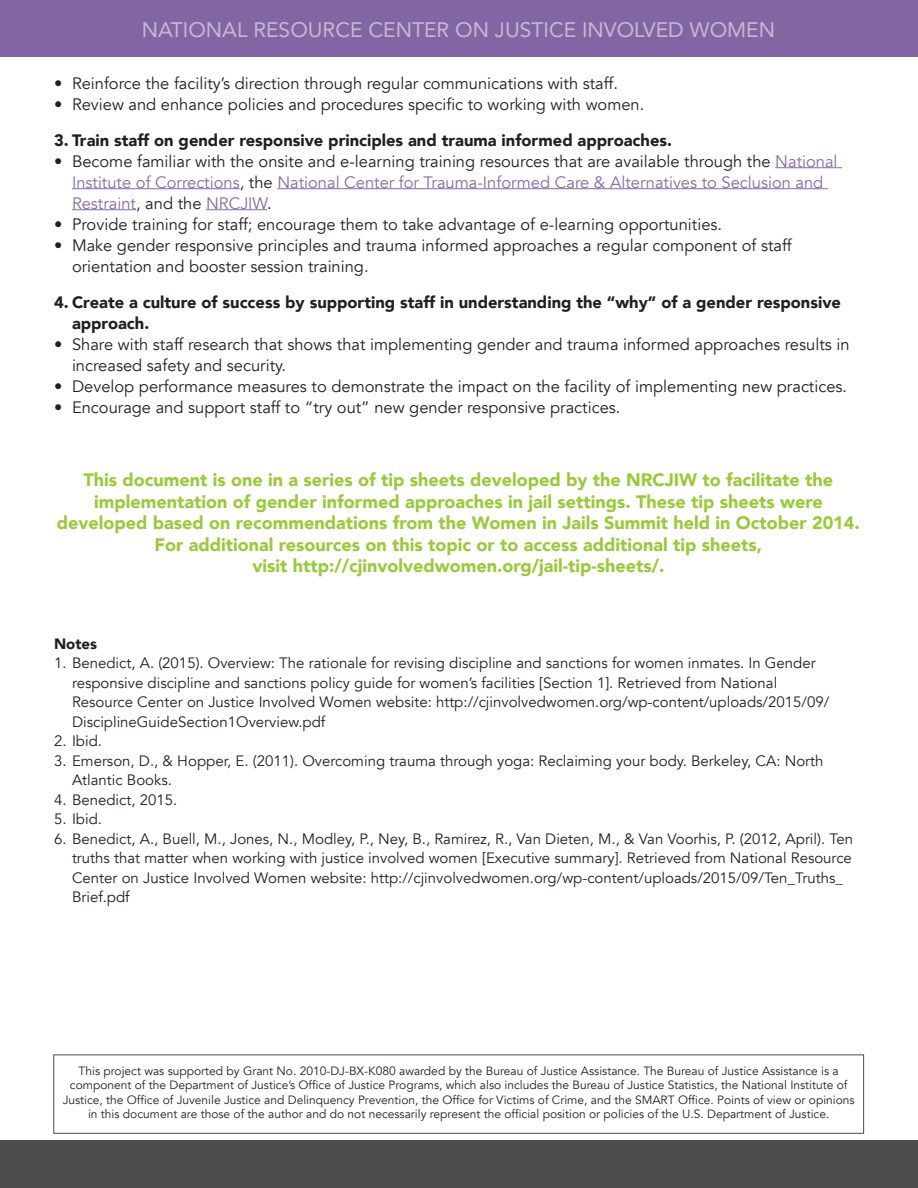
<style>
.page{position:relative;width:918px;height:1188px;background:#fff}
.page>*{position:absolute;margin:0;border:0;box-sizing:border-box;transform-origin:0 0}
.t1{font:21px "Avenir";color:#c5b8d4}
.t2{font:900 18px/21.6px "Avenir";color:#99ca3b;text-align:center}
.t3{font:16.5px/21px "Avenir";color:#231f20}
.t4{font:16.5px/21px "Avenir";color:#8569a7}
.t5{font:900 16.5px/21px "Avenir";color:#231f20}
.t6{font:15px/19.5px "Avenir";color:#231f20}
.t7{font:900 15px "Avenir";color:#231f20}
.t8{font:12px/14.4px "Avenir";color:#231f20;text-align:center}
.s1{color:#231f20}
</style>
<div class="page">
<div style="left:0;top:0;width:918px;height:56px;background:#8266a4"></div>
<div style="left:0;top:1141px;width:918px;height:47px;background:#4d4c4c"></div>
<div style="left:53px;top:1054px;width:811px;height:80px;border:1px solid #4d4c4c"></div>
<hr style="left:775px;top:167px;width:67px;height:1px;background:#8569a7">
<hr style="left:72px;top:188px;width:168px;height:1px;background:#8569a7">
<hr style="left:277px;top:188px;width:551px;height:1px;background:#8569a7">
<hr style="left:72px;top:209px;width:64px;height:1px;background:#8569a7">
<hr style="left:206px;top:209px;width:61px;height:1px;background:#8569a7">
<h1 class="t1" style="left:142px;top:13px;width:635px">NATIONAL RESOURCE CENTER ON JUSTICE INVOLVED WOMEN</h1>
<p class="t3" style="left:54px;top:73px;width:565px">• Reinforce the facility’s direction through regular communications with staff.</p>
<p class="t3" style="left:54px;top:94px;width:592px">• Review and enhance policies and procedures specific to working with women.</p>
<p class="t5" style="left:54px;top:129px;width:620px">3. Train staff on gender responsive principles and trauma informed approaches.</p>
<p class="t4" style="left:72px;top:151px;width:767px;text-indent:-18px"><span class="s1">• Become familiar with the onsite and e-learning training resources that are available through the</span> National<br>Institute of Corrections<span class="s1">, the</span> National Center for Trauma-Informed Care &amp; Alternatives to Seclusion and<br>Restraint<span class="s1">, and the</span> NRCJIW<span class="s1">.</span></p>
<p class="t3" style="left:54px;top:214px;width:670px">• Provide training for staff; encourage them to take advantage of e-learning opportunities.</p>
<p class="t3" style="left:72px;top:235px;width:721px;text-indent:-18px">• Make gender responsive principles and trauma informed approaches a regular component of staff orientation and booster session training.</p>
<p class="t5" style="left:72px;top:291px;width:771px;text-indent:-18px">4. Create a culture of success by supporting staff in understanding the “why” of a gender responsive approach.</p>
<p class="t3" style="left:72px;top:334px;width:779px;text-indent:-18px">• Share with staff research that shows that implementing gender and trauma informed approaches results in increased safety and security.</p>
<p class="t3" style="left:54px;top:376px;width:795px">• Develop performance measures to demonstrate the impact on the facility of implementing new practices.</p>
<p class="t3" style="left:54px;top:397px;width:568px">• Encourage and support staff to “try out” new gender responsive practices.</p>
<p class="t2" style="left:57px;top:468px;width:805px">This document is one in a series of tip sheets developed by the NRCJIW to facilitate the implementation of gender informed approaches in jail settings. These tip sheets were developed based on recommendations from the Women in Jails Summit held in October 2014.<br>For additional resources on this topic or to access additional tip sheets,<br>visit http://cjinvolvedwomen.org/jail-tip-sheets/.</p>
<p class="t7" style="left:54px;top:631px;width:45px">Notes</p>
<p class="t6" style="left:72px;top:654px;width:759px;text-indent:-18px">1. Benedict, A. (2015). Overview: The rationale for revising discipline and sanctions for women inmates. In Gender responsive discipline and sanctions policy guide for women’s facilities [Section 1]. Retrieved from National Resource Center on Justice Involved Women website: http://cjinvolvedwomen.org/wp-content/uploads/2015/09/ DisciplineGuideSection1Overview.pdf</p>
<p class="t6" style="left:54px;top:732px;width:50px">2. Ibid.</p>
<p class="t6" style="left:72px;top:751px;width:753px;text-indent:-18px">3. Emerson, D., &amp; Hopper, E. (2011). Overcoming trauma through yoga: Reclaiming your body. Berkeley, CA: North<br>Atlantic Books.</p>
<p class="t6" style="left:54px;top:790px;width:125px">4. Benedict, 2015.</p>
<p class="t6" style="left:54px;top:810px;width:50px">5. Ibid.</p>
<p class="t6" style="left:72px;top:829px;width:783px;text-indent:-18px">6. Benedict, A., Buell, M., Jones, N., Modley, P., Ney, B., Ramirez, R., Van Dieten, M., &amp; Van Voorhis, P. (2012, April). Ten truths that matter when working with justice involved women [Executive summary]. Retrieved from National Resource Center on Justice Involved Women website: http://cjinvolvedwomen.org/wp-content/uploads/2015/09/Ten_Truths_ Brief.pdf</p>
<p class="t8" style="left:63px;top:1064px;width:794px">This project was supported by Grant No. 2010-DJ-BX-K080 awarded by the Bureau of Justice Assistance. The Bureau of Justice Assistance is a component of the Department of Justice’s Office of Justice Programs, which also includes the Bureau of Justice Statistics, the National Institute of Justice, the Office of Juvenile Justice and Delinquency Prevention, the Office for Victims of Crime, and the SMART Office. Points of view or opinions in this document are those of the author and do not necessarily represent the official position or policies of the U.S. Department of Justice.</p>
</div>
